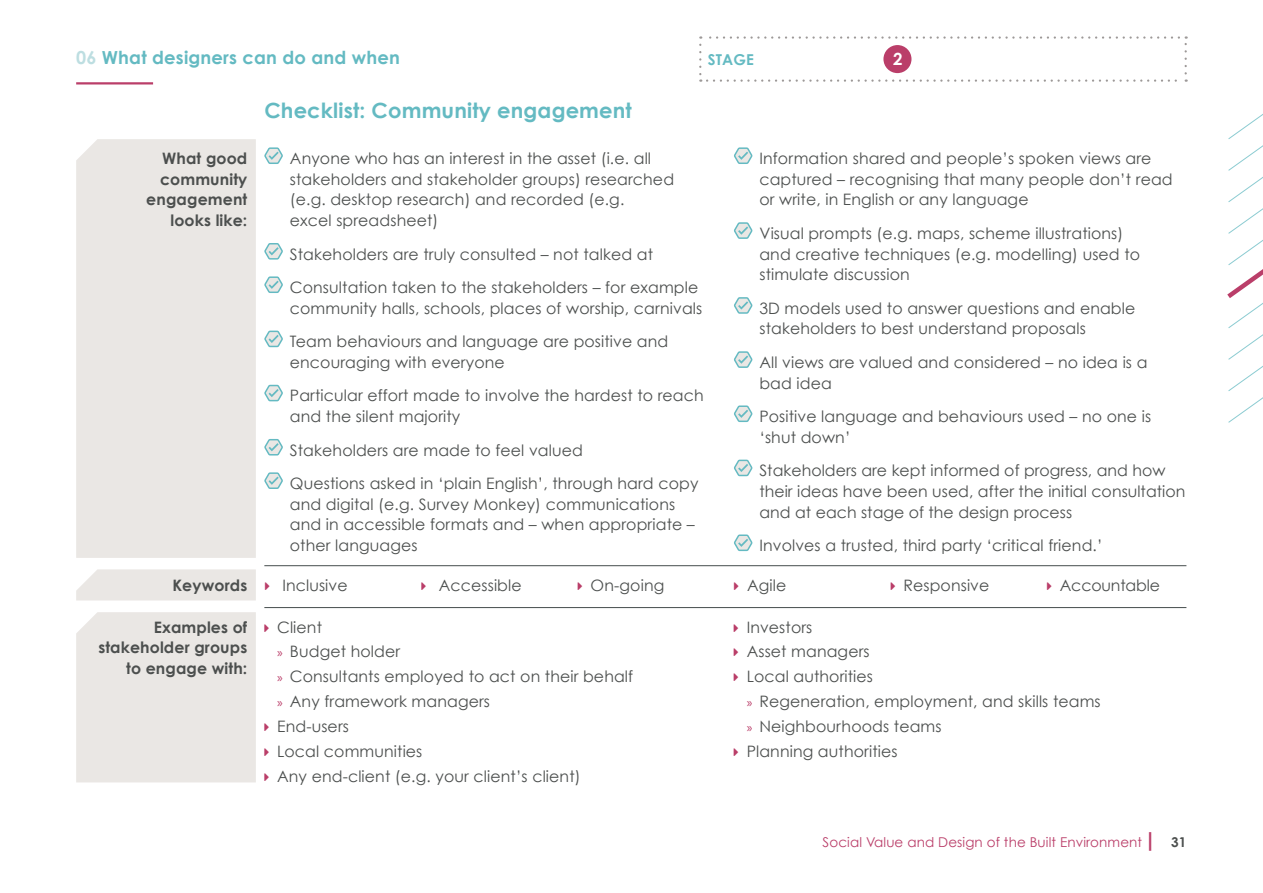
<style>
.page{position:relative;width:1263px;height:893px;background:#fff}
.page>*{position:absolute;margin:0;border:0;box-sizing:border-box;transform-origin:0 0}
.t1{font:700 21px "Century Gothic";letter-spacing:.01em;color:#64bac2}
.t2{font:700 18px "Century Gothic";letter-spacing:.01em;color:#64bac2}
.t3{font:700 16.8px "Century Gothic";color:#fff}
.t4{font:15.75px/20.7px "Century Gothic";letter-spacing:.01em;color:#4c4f4e}
.t5{font:700 15.75px/20.7px "Century Gothic";letter-spacing:.01em;color:#4c4f4e;text-align:right}
.t6{font:15.75px "Century Gothic";letter-spacing:-.01em;color:#4c4f4e}
.t7{font:700 15px "Century Gothic";letter-spacing:.01em;color:#64bac2}
.t8{font:13.5px "Century Gothic";letter-spacing:.01em;color:#ba3e69}
.t9{font:700 13.5px "Century Gothic";color:#4c4f4e}
.s1{color:#bddee1}
.s2{font-family:"Myriad Pro";font-size:13.5px;color:#ba3e69}
.s3{font-weight:700;font-size:20.25px}
</style>
<div class="page">
<div style="left:76px;top:139px;width:180px;height:419px;background:#eae7e4"></div>
<div style="left:76px;top:612px;width:180px;height:170px;background:#eae7e4"></div>
<svg style="left:76px;top:569px;width:180px;height:31px;background:#ebe8e5"></svg>
<hr style="left:76px;top:82px;width:77px;height:2px;background:#ba3e69">
<svg style="left:1227px;top:114px;width:36px;height:309px"></svg>
<svg style="left:699px;top:36px;width:488px;height:46px"></svg>
<div style="left:883px;top:45px;width:28px;height:28px;background:#ba3e69;border-radius:50%"></div>
<svg style="left:264px;top:147px;width:19px;height:17px"></svg>
<svg style="left:264px;top:243px;width:19px;height:17px"></svg>
<svg style="left:264px;top:276px;width:19px;height:17px"></svg>
<svg style="left:264px;top:330px;width:19px;height:18px"></svg>
<svg style="left:264px;top:384px;width:19px;height:18px"></svg>
<svg style="left:264px;top:439px;width:19px;height:17px"></svg>
<svg style="left:264px;top:472px;width:19px;height:17px"></svg>
<svg style="left:734px;top:147px;width:19px;height:17px"></svg>
<svg style="left:734px;top:222px;width:19px;height:17px"></svg>
<svg style="left:734px;top:297px;width:19px;height:17px"></svg>
<svg style="left:734px;top:351px;width:19px;height:17px"></svg>
<svg style="left:734px;top:405px;width:19px;height:18px"></svg>
<svg style="left:734px;top:459px;width:19px;height:18px"></svg>
<svg style="left:734px;top:534px;width:19px;height:18px"></svg>
<hr style="left:264px;top:565px;width:922px;height:1px;background:#454d4d">
<hr style="left:264px;top:607px;width:922px;height:1px;background:#454d4d">
<p class="t2" style="left:76px;top:47px;width:325px"><span class="s1">06</span> What designers can do and when</p>
<p class="t7" style="left:708px;top:50px;width:48px">STAGE</p>
<p class="t3" style="left:893px;top:49px;width:11px">2</p>
<p class="t5" style="left:146px;top:147px;width:103px">What good community engagement looks like:</p>
<h1 class="t1" style="left:264px;top:97px;width:369px">Checklist: Community engagement</h1>
<p class="t4" style="left:290px;top:148px;width:386px">Anyone who has an interest in the asset (i.e. all stakeholders and stakeholder groups) researched (e.g. desktop research) and recorded (e.g.<br>excel spreadsheet)</p>
<p class="t4" style="left:290px;top:237px;width:410px;line-height:33.5px">Stakeholders are truly consulted – not talked at<br>Consultation taken to the stakeholders – for example</p>
<p class="t4" style="left:290px;top:291px;width:414px;line-height:33.5px">community halls, schools, places of worship, carnivals<br>Team behaviours and language are positive and</p>
<p class="t4" style="left:290px;top:345px;width:415px;line-height:33.5px">encouraging with everyone<br>Particular effort made to involve the hardest to reach</p>
<p class="t4" style="left:290px;top:399px;width:410px;line-height:33.5px">and the silent majority<br>Stakeholders are made to feel valued<br>Questions asked in ‘plain English’, through hard copy</p>
<p class="t4" style="left:290px;top:493px;width:406px">and digital (e.g. Survey Monkey) communications and in accessible formats and – when appropriate – other languages</p>
<p class="t4" style="left:759px;top:148px;width:415px">Information shared and people’s spoken views are captured – recognising that many people don’t read or write, in English or any language</p>
<p class="t4" style="left:759px;top:223px;width:382px">Visual prompts (e.g. maps, scheme illustrations) and creative techniques (e.g. modelling) used to stimulate discussion</p>
<p class="t4" style="left:759px;top:297px;width:377px">3D models used to answer questions and enable stakeholders to best understand proposals</p>
<p class="t4" style="left:759px;top:352px;width:389px">All views are valued and considered – no idea is a bad idea</p>
<p class="t4" style="left:759px;top:406px;width:393px">Positive language and behaviours used – no one is ‘shut down’</p>
<p class="t4" style="left:759px;top:460px;width:427px">Stakeholders are kept informed of progress, and how their ideas have been used, after the initial consultation and at each stage of the design process</p>
<p class="t4" style="left:759px;top:535px;width:345px">Involves a trusted, third party ‘critical friend.’</p>
<p class="t5" style="left:172px;top:574px;width:76px">Keywords</p>
<p class="t4" style="left:282px;top:574px;width:67px">Inclusive</p>
<p class="t4" style="left:439px;top:574px;width:84px">Accessible</p>
<p class="t4" style="left:591px;top:574px;width:75px">On-going</p>
<p class="t4" style="left:747px;top:574px;width:41px">Agile</p>
<p class="t4" style="left:903px;top:574px;width:87px">Responsive</p>
<p class="t6" style="left:1060px;top:575px;width:102px">Accountable</p>
<p class="t5" style="left:98px;top:616px;width:150px">Examples of stakeholder groups to engage with:</p>
<p class="t4" style="left:277px;top:614px;width:358px;line-height:24.9px">Client<br><span class="s2">»</span> Budget holder<br><span class="s2">»</span> Consultants employed to act on their behalf <span class="s2">»</span> Any framework managers<br>End-users<br>Local communities<br>Any end-client (e.g. your client’s client)</p>
<p class="t4" style="left:747px;top:614px;width:356px;line-height:24.9px">Investors<br>Asset managers<br>Local authorities<br><span class="s2">»</span> Regeneration, employment, and skills teams <span class="s2">»</span> Neighbourhoods teams<br>Planning authorities</p>
<p class="t8" style="left:822px;top:833px;width:337px">Social Value and Design of the Built Environment<span class="s3">|</span></p>
<p class="t9" style="left:1171px;top:834px;width:17px">31</p>
</div>
